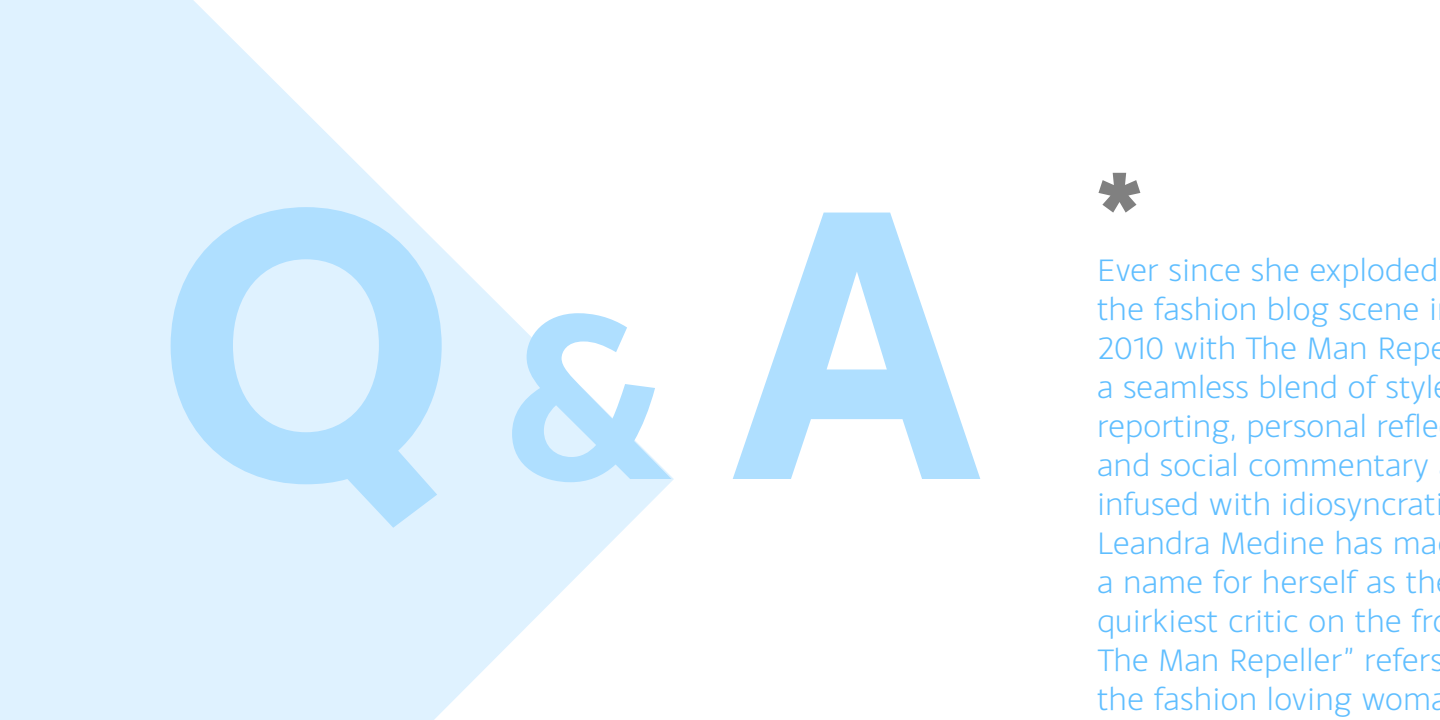
<style>
.page{position:relative;width:1440px;height:720px;background:#fff}
.page>*{position:absolute;margin:0;border:0;box-sizing:border-box;transform-origin:0 0}
.t1{font:700 410px "Monsal";color:#afdfff}
.t2{font:800 100px "Monsal";color:#808080}
.t3{font:300 33px/39px "Monsal";color:#5fbeff}
.s1{font-size:250px}
</style>
<div class="page">
<svg style="left:0;top:0;width:674px;height:720px;fill:#dff2ff"></svg>
<h1 class="t1" style="left:153px;top:44px;width:837px">Q<span class="s1">&amp;</span>A</h1>
<h2 class="t2" style="left:1095px;top:140px;width:50px">*</h2>
<p class="t3" style="left:1097px;top:249px;width:352px">Ever since she exploded the fashion blog scene i<br>2010 with The Man Repe a seamless blend of styl reporting, personal refle and social commentary infused with idiosyncrati<br>Leandra Medine has ma a name for herself as th quirkiest critic on the fr<br>The Man Repeller” refers the fashion loving woma</p>
</div>
